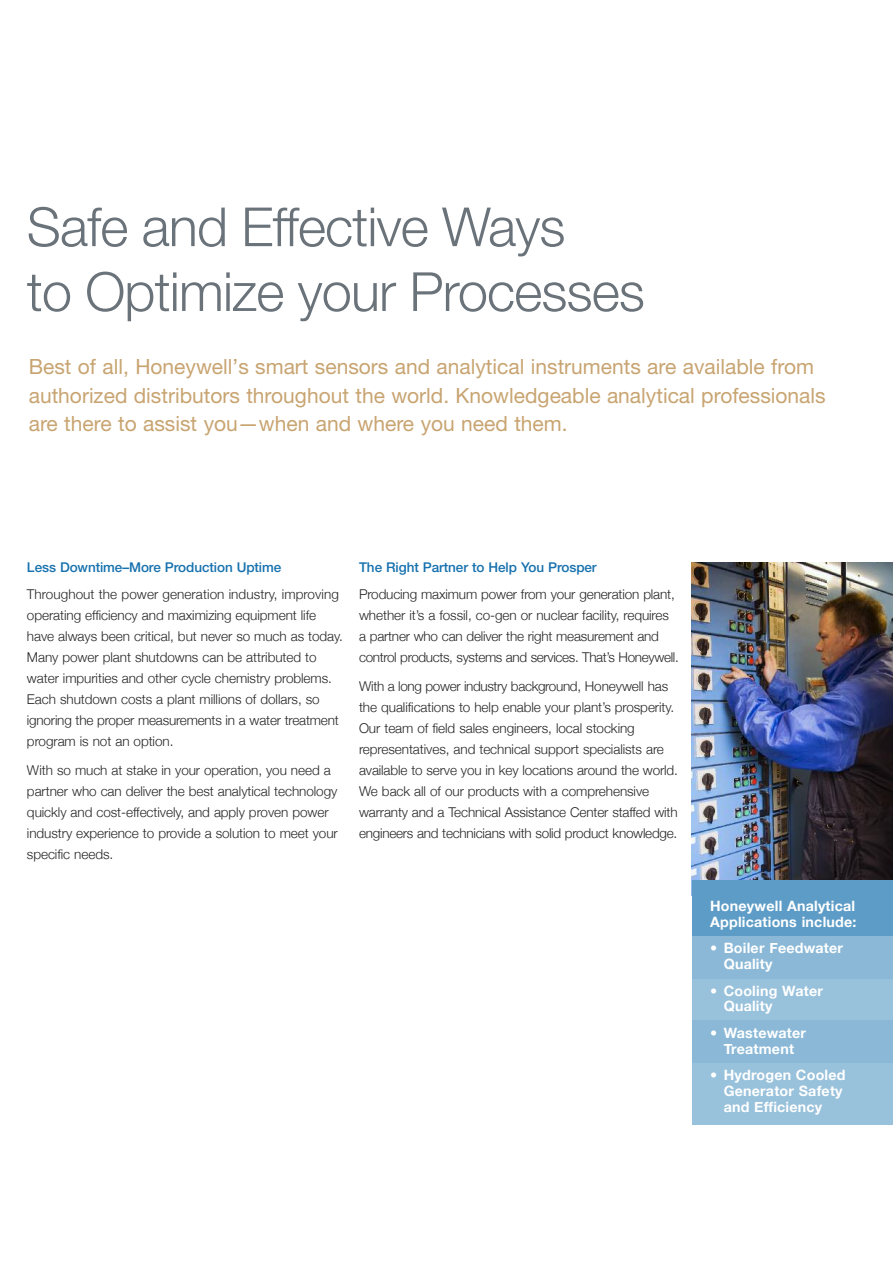
<style>
.page{position:relative;width:893px;height:1263px;background:#fff}
.page>*{position:absolute;margin:0;border:0;box-sizing:border-box;transform-origin:0 0}
.t1{font:300 54px/64.8px "Helvetica Neue";letter-spacing:-.015em;color:#6a727a}
.t2{font:21px/28.5px "Helvetica Neue";color:#c8a471}
.t3{font:700 14.25px/15.8px "Helvetica Neue";letter-spacing:.015em;color:#fff}
.t4{font:300 13.5px/21px "Helvetica Neue";letter-spacing:-.005em;color:#272627}
.t5{font:500 13.5px "Helvetica Neue";letter-spacing:-.005em;color:#1671ae}
</style>
<div class="page">
<img style="left:692px;top:563px;width:201px;height:317px">
<div style="left:692px;top:880px;width:201px;height:243px;background:#8ab8d6"></div>
<div style="left:692px;top:880px;width:201px;height:55px;background:#5c9cc6"></div>
<div style="left:692px;top:979px;width:201px;height:41px;background:#98c1db"></div>
<div style="left:692px;top:1063px;width:201px;height:61px;background:#98c1db"></div>
<h1 class="t1" style="left:27px;top:200px;width:620px">Safe and Effective Ways<br>to Optimize your Processes</h1>
<h2 class="t2" style="left:29px;top:355px;width:798px">Best of all, Honeywell’s smart sensors and analytical instruments are available from authorized distributors throughout the world. Knowledgeable analytical professionals are there to assist you—when and where you need them.</h2>
<p class="t5" style="left:27px;top:563px;width:256px">Less Downtime–More Production Uptime</p>
<p class="t4" style="left:27px;top:583px;width:317px">Throughout the power generation industry, improving operating efficiency and maximizing equipment life have always been critical, but never so much as today.<br>Many power plant shutdowns can be attributed to water impurities and other cycle chemistry problems.<br>Each shutdown costs a plant millions of dollars, so ignoring the proper measurements in a water treatment program is not an option.</p>
<p class="t4" style="left:27px;top:759px;width:312px">With so much at stake in your operation, you need a partner who can deliver the best analytical technology quickly and cost-effectively, and apply proven power industry experience to provide a solution to meet your specific needs.</p>
<p class="t5" style="left:359px;top:563px;width:239px">The Right Partner to Help You Prosper</p>
<p class="t4" style="left:359px;top:583px;width:321px">Producing maximum power from your generation plant, whether it’s a fossil, co-gen or nuclear facility, requires a partner who can deliver the right measurement and control products, systems and services. That’s Honeywell.</p>
<p class="t4" style="left:359px;top:675px;width:320px">With a long power industry background, Honeywell has the qualifications to help enable your plant’s prosperity.<br>Our team of field sales engineers, local stocking representatives, and technical support specialists are available to serve you in key locations around the world.<br>We back all of our products with a comprehensive warranty and a Technical Assistance Center staffed with engineers and technicians with solid product knowledge.</p>
<p class="t3" style="left:710px;top:898px;width:148px">Honeywell Analytical<br>Applications include:</p>
<p class="t3" style="left:724px;top:940px;width:121px;text-indent:-13px">• Boiler Feedwater<br>Quality</p>
<p class="t3" style="left:724px;top:982px;width:101px;text-indent:-13px">• Cooling Water<br>Quality</p>
<p class="t3" style="left:710px;top:1025px;width:97px;text-align:center">• Wastewater<br>Treatment</p>
<p class="t3" style="left:724px;top:1067px;width:123px;text-indent:-13px">• Hydrogen Cooled<br>Generator Safety and Efficiency</p>
</div>
